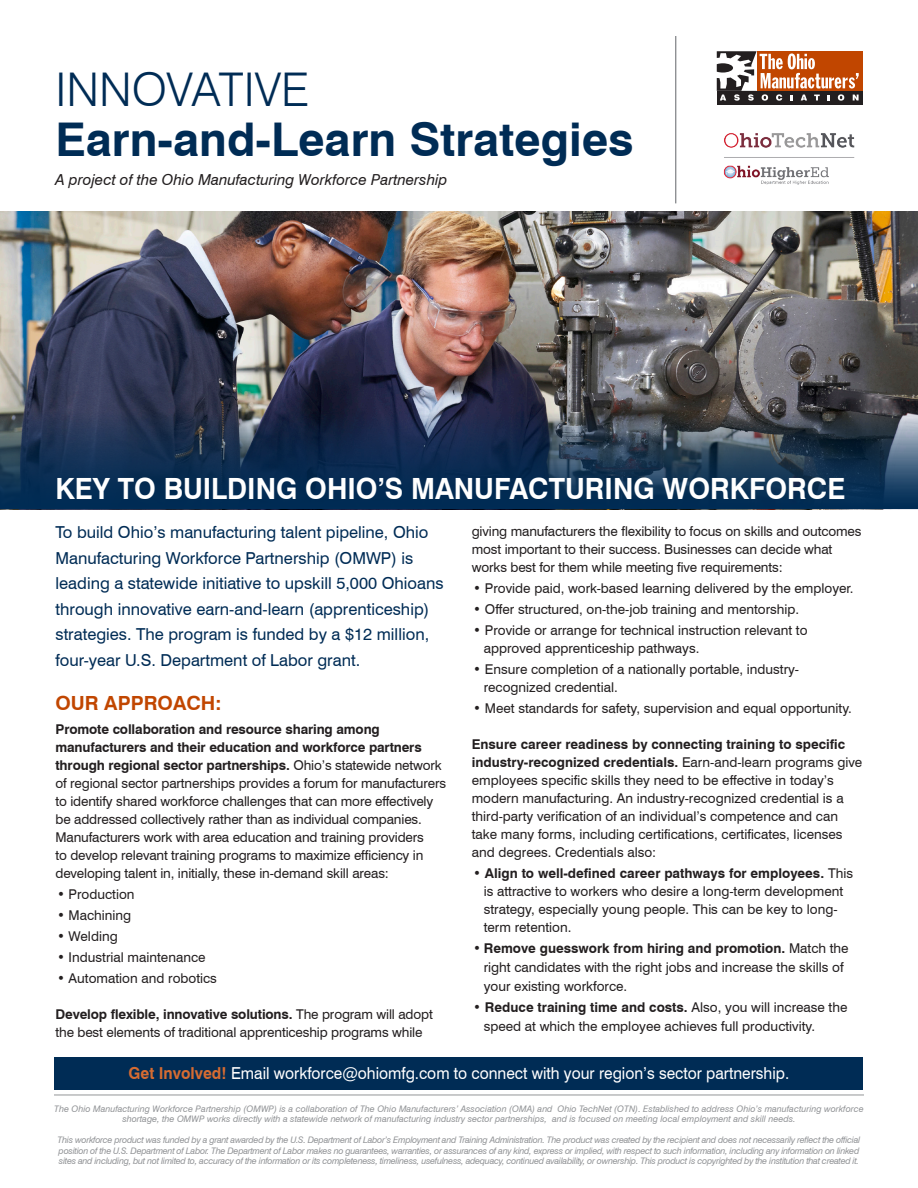
<style>
.page{position:relative;width:918px;height:1188px;background:#fff}
.page>*{position:absolute;margin:0;border:0;box-sizing:border-box;transform-origin:0 0}
.t1{font:700 46.5px "Swiss 721 BT";color:#002c55}
.t2{font:300 46.5px "Swiss 721 BT";color:#002c55}
.subhead{font:700 29.25px "Swiss 721 BT";color:#fff;scale:.94 1}
.t3{font:700 19.5px "Swiss 721 BT";color:#c14600}
.t4{font:16.5px/25.5px "Swiss 721 BT";color:#002c55}
.Bullets{font:16.5px "Swiss 721 BT";color:#fff;scale:.94 1}
.t5{font:italic 15.15px "Swiss 721 BT";color:#231f20}
.Bullets-2{font:13.5px/18px "Swiss 721 BT";color:#231f20}
.t6{font:italic 9px/10.5px "Swiss 721 BT";color:#939598;text-align:center}
.s1{font-weight:700}
.s2{font-weight:700;color:#d66c32}
</style>
<div class="page">
<div style="left:54px;top:1057px;width:808px;height:32px;background:#002c55"></div>
<img style="left:0;top:212px;width:918px;height:297px">
<img style="left:723px;top:133px;width:132px;height:52px">
<div style="left:757px;top:51px;width:105px;height:40px;background:#c14600"></div>
<div style="left:717px;top:91px;width:145px;height:13px;background:#231f20"></div>
<svg style="left:717px;top:51px;width:142px;height:50px"></svg>
<hr style="left:675px;top:36px;width:1px;height:167px;background:#8f9194">
<hr style="left:54px;top:1095px;width:810px;height:1px;background:#939598">
<p class="t2" style="left:56px;top:61px;width:255px">INNOVATIVE</p>
<p class="t1" style="left:56px;top:111px;width:580px">Earn-and-Learn Strategies</p>
<p class="t5" style="left:56px;top:171px;width:394px">A project of the Ohio Manufacturing Workforce Partnership</p>
<p class="subhead" style="left:56px;top:471px;width:842px">KEY TO BUILDING OHIO’S MANUFACTURING WORKFORCE</p>
<p class="t4" style="left:56px;top:520px;width:390px">To build Ohio’s manufacturing talent pipeline, Ohio Manufacturing Workforce Partnership (OMWP) is leading a statewide initiative to upskill 5,000 Ohioans through innovative earn-and-learn (apprenticeship) strategies. The program is funded by a $12 million, four-year U.S. Department of Labor grant.</p>
<p class="t3" style="left:56px;top:691px;width:167px">OUR APPROACH:</p>
<p class="Bullets-2" style="left:56px;top:720px;width:392px"><span class="s1">Promote collaboration and resource sharing among manufacturers and their education and workforce partners through regional sector partnerships.</span> Ohio’s statewide network of regional sector partnerships provides a forum for manufacturers to identify shared workforce challenges that can more effectively be addressed collectively rather than as individual companies.<br>Manufacturers work with area education and training providers<br>to develop relevant training programs to maximize efficiency in developing talent in, initially, these in-demand skill areas:</p>
<p class="Bullets-2" style="left:57px;top:885px;width:79px">• Production</p>
<p class="Bullets-2" style="left:57px;top:906px;width:76px">• Machining</p>
<p class="Bullets-2" style="left:57px;top:927px;width:62px">• Welding</p>
<p class="Bullets-2" style="left:57px;top:948px;width:150px">• Industrial maintenance</p>
<p class="Bullets-2" style="left:57px;top:969px;width:162px">• Automation and robotics</p>
<p class="Bullets-2" style="left:56px;top:1005px;width:379px"><span class="s1">Develop flexible, innovative solutions.</span> The program will adopt the best elements of traditional apprenticeship programs while</p>
<p class="Bullets-2" style="left:472px;top:522px;width:391px">giving manufacturers the flexibility to focus on skills and outcomes most important to their success. Businesses can decide what works best for them while meeting five requirements:</p>
<p class="Bullets-2" style="left:473px;top:579px;width:382px">• Provide paid, work-based learning delivered by the employer.</p>
<p class="Bullets-2" style="left:473px;top:600px;width:328px">• Offer structured, on-the-job training and mentorship.</p>
<p class="Bullets-2" style="left:484px;top:621px;width:325px;text-indent:-10px">• Provide or arrange for technical instruction relevant to approved apprenticeship pathways.</p>
<p class="Bullets-2" style="left:484px;top:660px;width:317px;text-indent:-10px">• Ensure completion of a nationally portable, industry&shy;recognized credential.</p>
<p class="Bullets-2" style="left:473px;top:699px;width:380px">• Meet standards for safety, supervision and equal opportunity.</p>
<p class="Bullets-2" style="left:472px;top:735px;width:392px"><span class="s1">Ensure career readiness by connecting training to specific industry-recognized credentials.</span> Earn-and-learn programs give employees specific skills they need to be effective in today’s modern manufacturing. An industry-recognized credential is a third-party verification of an individual’s competence and can take many forms, including certifications, certificates, licenses and degrees. Credentials also:</p>
<p class="Bullets-2" style="left:484px;top:864px;width:371px;text-indent:-10px">• <span class="s1">Align to well-defined career pathways for employees.</span> This is attractive to workers who desire a long-term development strategy, especially young people. This can be key to long&shy;term retention.</p>
<p class="Bullets-2" style="left:484px;top:939px;width:366px;line-height:18.8px;text-indent:-10px">• <span class="s1">Remove guesswork from hiring and promotion.</span> Match the right candidates with the right jobs and increase the skills of your existing workforce.</p>
<p class="Bullets-2" style="left:484px;top:998px;width:365px;line-height:18.8px;text-indent:-10px">• <span class="s1">Reduce training time and costs.</span> Also, you will increase the speed at which the employee achieves full productivity.</p>
<p class="Bullets" style="left:129px;top:1063px;width:705px"><span class="s2">Get Involved!</span> Email workforce@ohiomfg.com to connect with your region’s sector partnership.</p>
<p class="t6" style="left:54px;top:1103px;width:811px">The Ohio Manufacturing Workforce Partnership (OMWP) is a collaboration of The Ohio Manufacturers’ Association (OMA) and Ohio TechNet (OTN). Established to address Ohio’s manufacturing workforce shortage, the OMWP works directly with a statewide network of manufacturing industry sector partnerships, and is focused on meeting local employment and skill needs.</p>
<p class="t6" style="left:58px;top:1135px;width:804px;text-align:justify">This workforce product was funded by a grant awarded by the U.S. Department of Labor’s Employment and Training Administration. The product was created by the recipient and does not necessarily reflect the official position of the U.S. Department of Labor. The Department of Labor makes no guarantees, warranties, or assurances of any kind, express or implied, with respect to such information, including any information on linked sites and including, but not limited to, accuracy of the information or its completeness, timeliness, usefulness, adequacy, continued availability, or ownership. This product is copyrighted by the institution that created it.</p>
</div>
